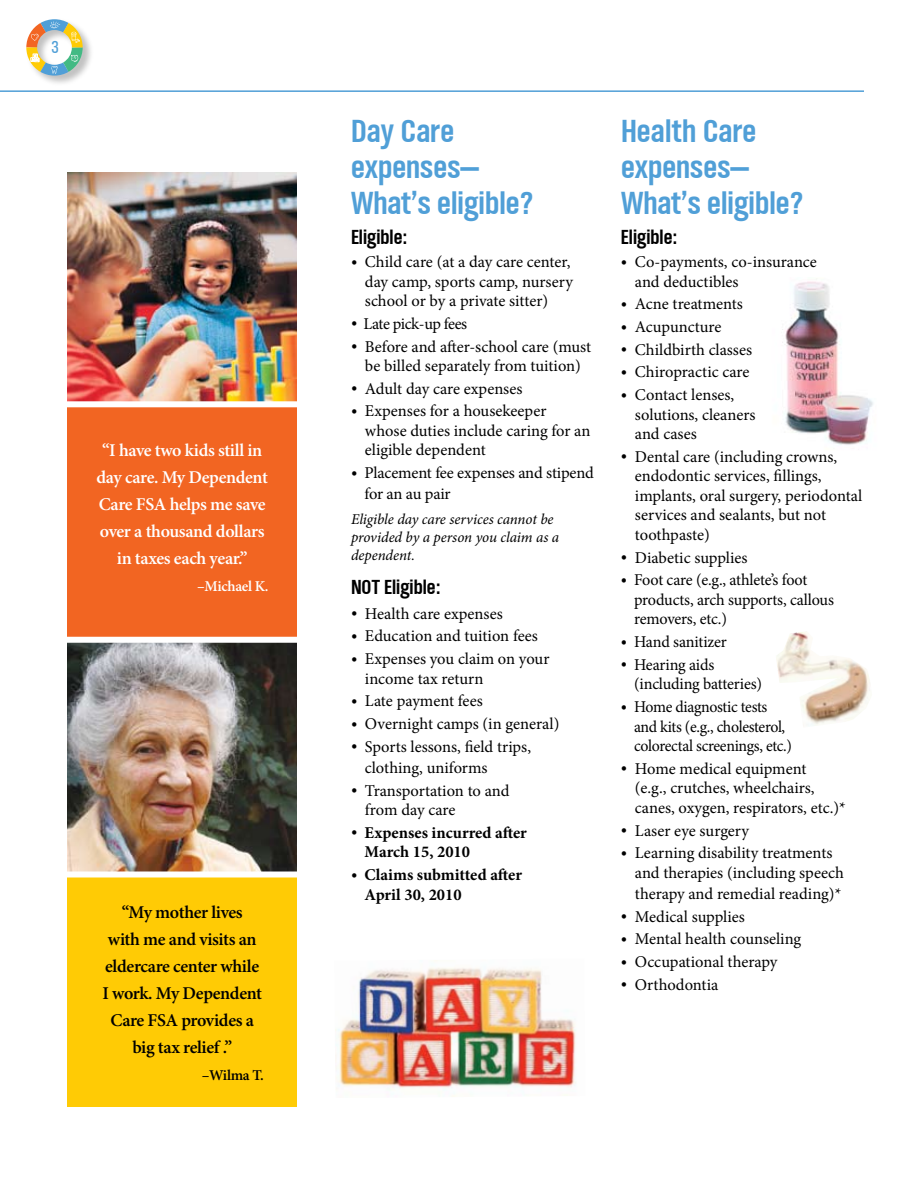
<style>
.page{position:relative;width:918px;height:1188px;background:#fff}
.page>*{position:absolute;margin:0;border:0;box-sizing:border-box;transform-origin:0 0}
.t1{font:700 33px/36px "TV Nord Cond CEEF";color:#509fd7}
.t2{font:700 21px "TV Nord Cond CEEF";color:#000}
.t3{font:600 18px/27px "Minion Pro";letter-spacing:-.02em;color:#000;text-align:center}
.t4{font:600 18px/27px "Minion Pro";letter-spacing:-.02em;color:#fff;text-align:center}
.t5{font:18px "TV Nord Cond CEEF";color:#509fd7}
.t6{font:16.5px/19.5px "Minion Pro";letter-spacing:-.005em;color:#000}
.t7{font:700 16.5px/19.5px "Minion Pro";color:#000}
.t8{font:16.5px "Minion Pro";letter-spacing:-.03em;color:#000}
.t9{font:italic 15px/18px "Minion Pro";letter-spacing:-.005em;color:#000}
.t10{font:600 15px "Minion Pro";letter-spacing:-.02em;color:#fff}
.t11{font:600 15px "Minion Pro";letter-spacing:-.02em;color:#000}
.s1{font-weight:400}
</style>
<div class="page">
<img style="left:782px;top:278px;width:91px;height:167px">
<img style="left:776px;top:631px;width:94px;height:94px">
<div style="left:25px;top:18px;width:70px;height:70px;background:#000;opacity:.25"></div>
<svg style="left:26px;top:19px;width:57px;height:57px"></svg>
<div style="left:68px;top:407px;width:229px;height:230px;background:#f26522"></div>
<div style="left:68px;top:878px;width:229px;height:229px;background:#ffcb05"></div>
<img style="left:68px;top:172px;width:229px;height:229px">
<img style="left:68px;top:643px;width:229px;height:228px">
<hr style="left:0;top:90px;width:864px;height:2px;background:#509fd7">
<img style="left:335px;top:960px;width:241px;height:137px">
<p class="t5" style="left:51px;top:38px;width:10px">3</p>
<p class="t4" style="left:97px;top:438px;width:173px">“I have two kids still in day care. My Dependent<br>Care FSA helps me save over a thousand dollars in taxes each year.”</p>
<p class="t10" style="left:197px;top:578px;width:73px">–Michael K.</p>
<p class="t3" style="left:102px;top:899px;width:161px">“My mother lives<br>with me and visits an eldercare center while<br>I work. My Dependent<br>Care FSA provides a big tax relief .”</p>
<p class="t11" style="left:202px;top:1066px;width:64px">–Wilma T.</p>
<h1 class="t1" style="left:351px;top:114px;width:184px">Day Care expenses—<br>What’s eligible?</h1>
<p class="t2" style="left:351px;top:226px;width:57px">Eligible:</p>
<p class="t6" style="left:365px;top:252px;width:209px;text-indent:-14px">• Child care (at a day care center, day camp, sports camp, nursery school or by a private sitter)</p>
<p class="t8" style="left:351px;top:312px;width:118px">• Late pick-up fees</p>
<p class="t6" style="left:351px;top:337px;width:242px;text-align:center">• Before and after-school care (must be billed separately from tuition)</p>
<p class="t6" style="left:351px;top:379px;width:173px">• Adult day care expenses</p>
<p class="t6" style="left:365px;top:402px;width:227px;text-indent:-14px">• Expenses for a housekeeper whose duties include caring for an eligible dependent</p>
<p class="t6" style="left:364px;top:463px;width:231px;line-height:21px;text-indent:-13px">• Placement fee expenses and stipend for an au pair</p>
<p class="t9" style="left:351px;top:510px;width:210px">Eligible day care services cannot be provided by a person you claim as a dependent.</p>
<p class="t2" style="left:351px;top:576px;width:90px">NOT Eligible:</p>
<p class="t6" style="left:351px;top:604px;width:153px">• Health care expenses</p>
<p class="t6" style="left:351px;top:627px;width:188px">• Education and tuition fees</p>
<p class="t6" style="left:365px;top:649px;width:186px;text-indent:-14px">• Expenses you claim on your income tax return</p>
<p class="t6" style="left:351px;top:691px;width:133px">• Late payment fees</p>
<p class="t6" style="left:351px;top:714px;width:210px">• Overnight camps (in general)</p>
<p class="t6" style="left:365px;top:736px;width:168px;line-height:21px;text-indent:-14px">• Sports lessons, field trips, clothing, uniforms</p>
<p class="t6" style="left:365px;top:781px;width:146px;text-indent:-14px">• Transportation to and from day care</p>
<p class="t7" style="left:365px;top:823px;width:164px;text-indent:-14px"><span class="s1">•</span> Expenses incurred after<br>March 15, 2010</p>
<p class="t7" style="left:365px;top:865px;width:159px;text-indent:-14px"><span class="s1">•</span> Claims submitted after<br>April 30, 2010</p>
<h1 class="t1" style="left:621px;top:114px;width:184px">Health Care expenses—<br>What’s eligible?</h1>
<p class="t2" style="left:621px;top:226px;width:57px">Eligible:</p>
<p class="t6" style="left:635px;top:252px;width:184px;text-indent:-14px">• Co-payments, co-insurance and deductibles</p>
<p class="t6" style="left:621px;top:294px;width:124px">• Acne treatments</p>
<p class="t6" style="left:621px;top:317px;width:102px">• Acupuncture</p>
<p class="t6" style="left:621px;top:340px;width:133px">• Childbirth classes</p>
<p class="t6" style="left:621px;top:363px;width:130px">• Chiropractic care</p>
<p class="t6" style="left:635px;top:385px;width:122px;text-indent:-14px">• Contact lenses, solutions, cleaners and cases</p>
<p class="t6" style="left:635px;top:447px;width:229px;text-indent:-14px">• Dental care (including crowns, endodontic services, fillings, implants, oral surgery, periodontal services and sealants, but not toothpaste)</p>
<p class="t6" style="left:621px;top:548px;width:128px">• Diabetic supplies</p>
<p class="t6" style="left:634px;top:571px;width:201px;text-indent:-13px">• Foot care (e.g., athlete’s foot products, arch supports, callous removers, etc.)</p>
<p class="t6" style="left:621px;top:632px;width:107px">• Hand sanitizer</p>
<p class="t6" style="left:634px;top:655px;width:129px;text-indent:-13px">• Hearing aids (including batteries)</p>
<p class="t6" style="left:634px;top:697px;width:159px;text-indent:-13px">• Home diagnostic tests and kits (e.g., cholesterol, colorectal screenings, etc.)</p>
<p class="t6" style="left:635px;top:759px;width:212px;text-indent:-14px">• Home medical equipment<br>(e.g., crutches, wheelchairs, canes, oxygen, respirators, etc.)*</p>
<p class="t6" style="left:621px;top:821px;width:130px">• Laser eye surgery</p>
<p class="t6" style="left:635px;top:843px;width:210px;text-indent:-14px">• Learning disability treatments and therapies (including speech</p>
<p class="t6" style="left:635px;top:884px;width:208px">therapy and remedial reading)*</p>
<p class="t6" style="left:621px;top:907px;width:125px">• Medical supplies</p>
<p class="t6" style="left:621px;top:929px;width:182px">• Mental health counseling</p>
<p class="t6" style="left:621px;top:952px;width:158px">• Occupational therapy</p>
<p class="t6" style="left:621px;top:975px;width:99px">• Orthodontia</p>
</div>
